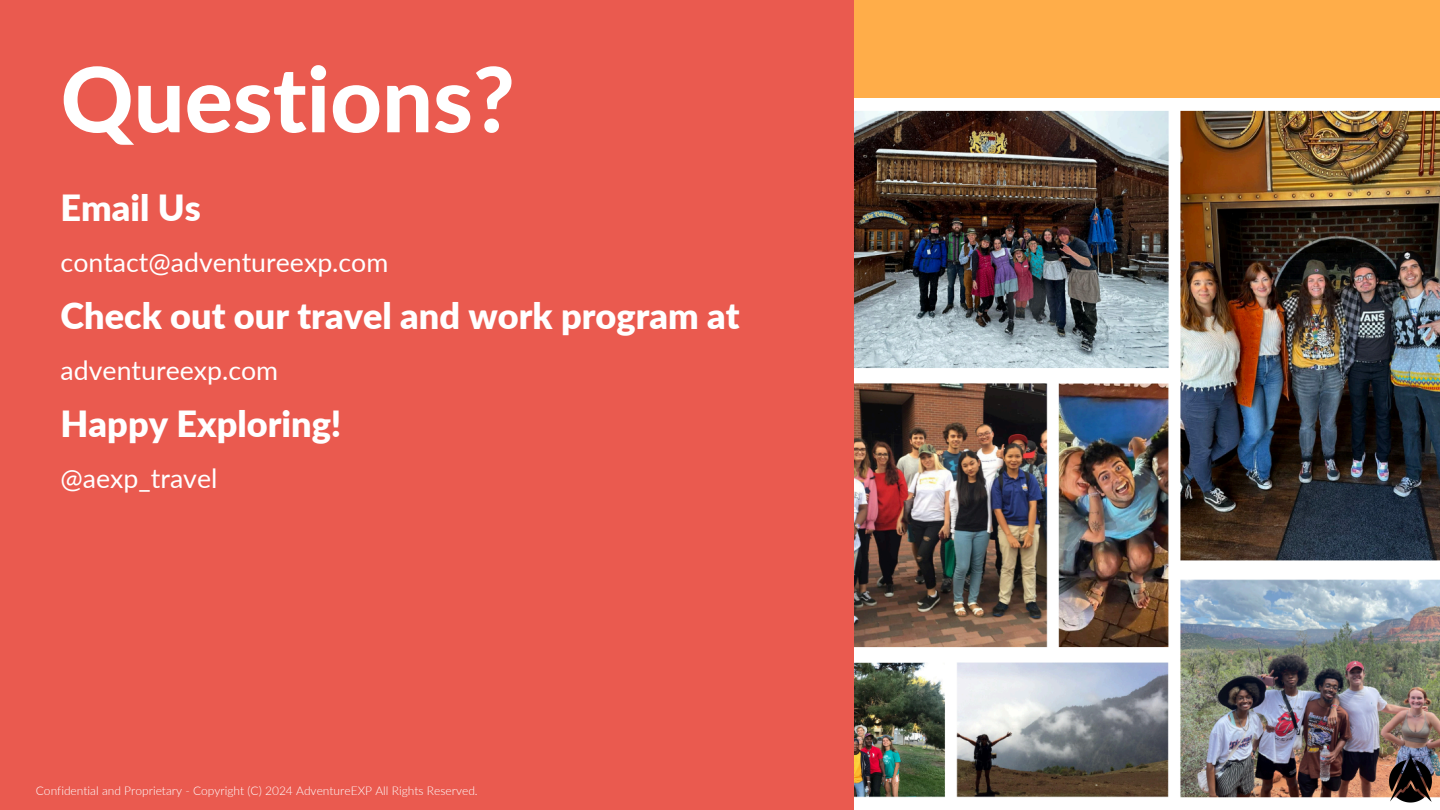
<style>
.page{position:relative;width:1440px;height:810px;background:#ea5a4f}
.page>*{position:absolute;margin:0;border:0;box-sizing:border-box;transform-origin:0 0}
.t1{font:800 90px "Lato";color:#fff}
.t2{font:900 36px "Lato";color:#fff}
.t3{font:26.7px "Lato";color:#fff}
.t4{font:300 12px "Lato";color:#fff}
</style>
<div class="page">
<img style="left:854px;top:98px;width:586px;height:712px">
<img style="left:1382px;top:752px;width:58px;height:58px">
<div style="left:854px;top:0;width:586px;height:98px;background:#ffad49"></div>
<h2 class="t1" style="left:61px;top:43px;width:456px">Questions?</h2>
<h3 class="t2" style="left:61px;top:185px;width:142px">Email Us</h3>
<h2 class="t3" style="left:61px;top:246px;width:329px">contact@adventureexp.com</h2>
<h3 class="t2" style="left:61px;top:293px;width:680px">Check out our travel and work program at</h3>
<h2 class="t3" style="left:61px;top:354px;width:219px">adventureexp.com</h2>
<h3 class="t2" style="left:61px;top:402px;width:282px">Happy Exploring!</h3>
<p class="t3" style="left:61px;top:462px;width:158px">@aexp_travel</p>
<p class="t4" style="left:36px;top:784px;width:443px">Confidential and Proprietary - Copyright (C) 2024 AdventureEXP All Rights Reserved.</p>
</div>
